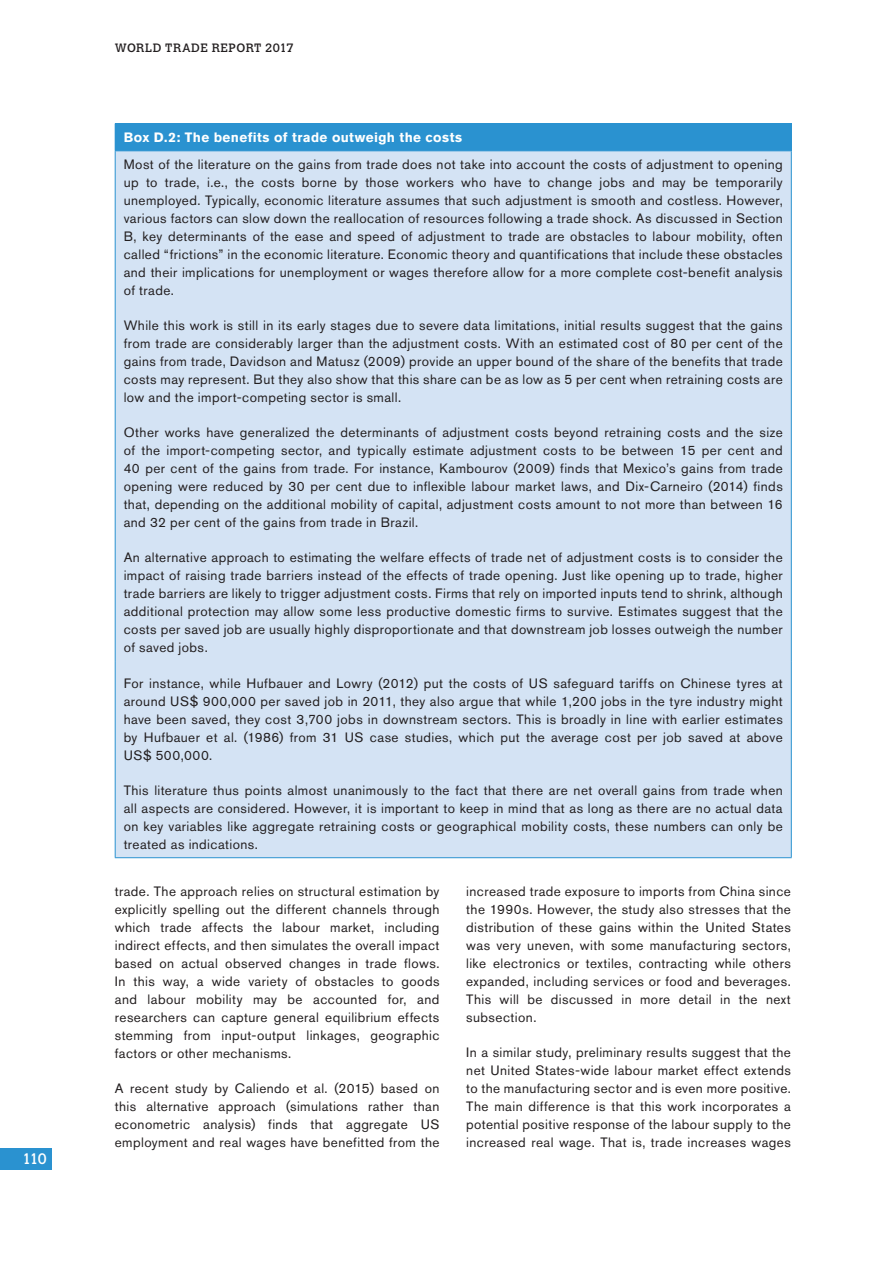
<style>
.page{position:relative;width:893px;height:1263px;background:#fff}
.page>*{position:absolute;margin:0;border:0;box-sizing:border-box;transform-origin:0 0}
.t1{font:15px "Calvert";color:#fff}
.Txt_courant{font:13.5px/18px "Akzidenz Grotesk Std";letter-spacing:.03em;color:#231f20;text-align:justify}
.Txt_courant-2{font:700 13.5px "Akzidenz Grotesk BE";letter-spacing:.03em;color:#fff}
.t2{font:12px "Calvert";letter-spacing:.035em;color:#231f20}
</style>
<div class="page">
<div style="left:0;top:1148px;width:51px;height:21px;background:#2a92d0"></div>
<div style="left:115px;top:124px;width:676px;height:27px;background:#2a92d0"></div>
<div style="left:116px;top:151px;width:675px;height:706px;background:#d4e3f4"></div>
<hr style="left:115px;top:123px;width:677px;height:1px;background:#2a92d0">
<svg style="left:791px;top:124px;width:1px;height:26px"></svg>
<hr style="left:115px;top:151px;width:1px;height:510px;background:#2a92d0">
<hr style="left:115px;top:150px;width:677px;height:1px;background:#2a92d0">
<hr style="left:791px;top:151px;width:1px;height:510px;background:#2a92d0">
<hr style="left:115px;top:661px;width:1px;height:196px;background:#2a92d0">
<hr style="left:791px;top:661px;width:1px;height:196px;background:#2a92d0">
<hr style="left:115px;top:857px;width:677px;height:1px;background:#2a92d0">
<p class="t1" style="left:23px;top:1150px;width:26px">110</p>
<p class="t2" style="left:115px;top:40px;width:180px">WORLD TRADE REPORT 2017</p>
<p class="Txt_courant-2" style="left:124px;top:130px;width:340px">Box D.2: The benefits of trade outweigh the costs</p>
<p class="Txt_courant" style="left:124px;top:156px;width:661px">Most of the literature on the gains from trade does not take into account the costs of adjustment to opening up to trade, i.e., the costs borne by those workers who have to change jobs and may be temporarily unemployed. Typically, economic literature assumes that such adjustment is smooth and costless. However, various factors can slow down the reallocation of resources following a trade shock. As discussed in Section B, key determinants of the ease and speed of adjustment to trade are obstacles to labour mobility, often called “frictions” in the economic literature. Economic theory and quantifications that include these obstacles and their implications for unemployment or wages therefore allow for a more complete cost-benefit analysis of trade.</p>
<p class="Txt_courant" style="left:124px;top:317px;width:661px">While this work is still in its early stages due to severe data limitations, initial results suggest that the gains from trade are considerably larger than the adjustment costs. With an estimated cost of 80 per cent of the gains from trade, Davidson and Matusz (2009) provide an upper bound of the share of the benefits that trade costs may represent. But they also show that this share can be as low as 5 per cent when retraining costs are low and the import-competing sector is small.</p>
<p class="Txt_courant" style="left:124px;top:424px;width:661px">Other works have generalized the determinants of adjustment costs beyond retraining costs and the size of the import-competing sector, and typically estimate adjustment costs to be between 15 per cent and 40 per cent of the gains from trade. For instance, Kambourov (2009) finds that Mexico’s gains from trade opening were reduced by 30 per cent due to inflexible labour market laws, and Dix-Carneiro (2014) finds that, depending on the additional mobility of capital, adjustment costs amount to not more than between 16 and 32 per cent of the gains from trade in Brazil.</p>
<p class="Txt_courant" style="left:124px;top:549px;width:661px">An alternative approach to estimating the welfare effects of trade net of adjustment costs is to consider the impact of raising trade barriers instead of the effects of trade opening. Just like opening up to trade, higher trade barriers are likely to trigger adjustment costs. Firms that rely on imported inputs tend to shrink, although additional protection may allow some less productive domestic firms to survive. Estimates suggest that the costs per saved job are usually highly disproportionate and that downstream job losses outweigh the number of saved jobs.</p>
<p class="Txt_courant" style="left:124px;top:674px;width:661px">For instance, while Hufbauer and Lowry (2012) put the costs of US safeguard tariffs on Chinese tyres at around US$ 900,000 per saved job in 2011, they also argue that while 1,200 jobs in the tyre industry might have been saved, they cost 3,700 jobs in downstream sectors. This is broadly in line with earlier estimates by Hufbauer et al. (1986) from 31 US case studies, which put the average cost per job saved at above US$ 500,000.</p>
<p class="Txt_courant" style="left:124px;top:781px;width:661px">This literature thus points almost unanimously to the fact that there are net overall gains from trade when all aspects are considered. However, it is important to keep in mind that as long as there are no actual data on key variables like aggregate retraining costs or geographical mobility costs, these numbers can only be treated as indications.</p>
<p class="Txt_courant" style="left:115px;top:882px;width:326px">trade. The approach relies on structural estimation by explicitly spelling out the different channels through which trade affects the labour market, including indirect effects, and then simulates the overall impact based on actual observed changes in trade flows.<br>In this way, a wide variety of obstacles to goods and labour mobility may be accounted for, and researchers can capture general equilibrium effects stemming from input-output linkages, geographic factors or other mechanisms.</p>
<p class="Txt_courant" style="left:115px;top:1079px;width:326px">A recent study by Caliendo et al. (2015) based on this alternative approach (simulations rather than econometric analysis) finds that aggregate US employment and real wages have benefitted from the</p>
<p class="Txt_courant" style="left:466px;top:882px;width:326px">increased trade exposure to imports from China since the 1990s. However, the study also stresses that the distribution of these gains within the United States was very uneven, with some manufacturing sectors, like electronics or textiles, contracting while others expanded, including services or food and beverages.<br>This will be discussed in more detail in the next subsection.</p>
<p class="Txt_courant" style="left:466px;top:1043px;width:326px">In a similar study, preliminary results suggest that the net United States-wide labour market effect extends to the manufacturing sector and is even more positive.<br>The main difference is that this work incorporates a potential positive response of the labour supply to the increased real wage. That is, trade increases wages</p>
</div>
